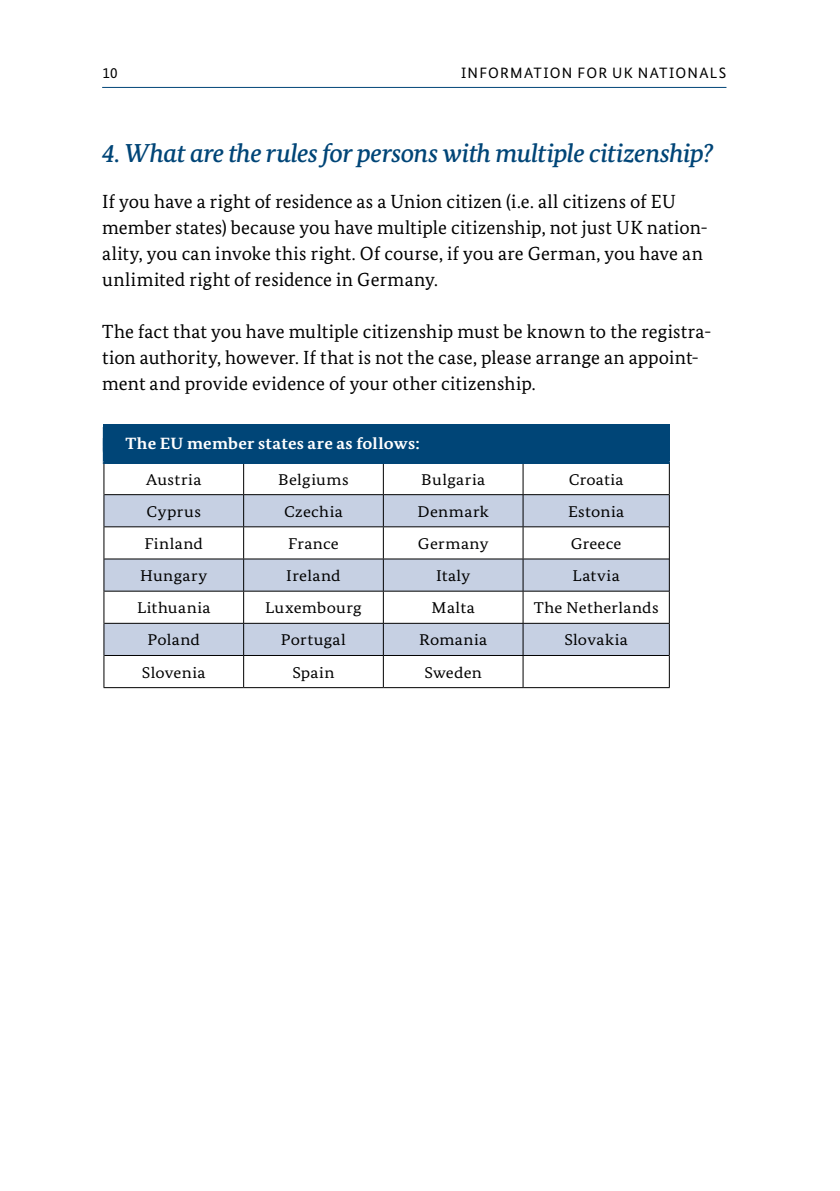
<style>
.page{position:relative;width:840px;height:1191px;background:#fff}
.page>*{position:absolute;margin:0;border:0;box-sizing:border-box;transform-origin:0 0}
.t1{font:italic 500 26px "Bundes Serif";letter-spacing:-.02em;color:#004577}
.t2{font:19px/26px "Bundes Serif";letter-spacing:.005em;color:#000}
.t3{font:700 16.4px "Bundes Serif";letter-spacing:.015em;color:#fff;scale:1.09 1}
.t4{font:15.6px "Bundes Serif";letter-spacing:.02em;color:#000;scale:1.09 1}
.t5{font:15px "Bundes Sans";letter-spacing:.08em;color:#000}
</style>
<div class="page">
<hr style="left:102px;top:87px;width:624px;height:1px;background:#004577">
<svg style="left:104px;top:463px;width:564px;height:224px"></svg>
<svg style="left:104px;top:495px;width:564px;height:160px;fill:#c6d0e3"></svg>
<hr style="left:104px;top:494px;width:139px;height:1px;background:#000">
<hr style="left:243px;top:494px;width:140px;height:1px;background:#000">
<hr style="left:383px;top:494px;width:139px;height:1px;background:#000">
<hr style="left:522px;top:494px;width:146px;height:1px;background:#000">
<hr style="left:104px;top:526px;width:139px;height:1px;background:#000">
<hr style="left:383px;top:526px;width:139px;height:1px;background:#000">
<hr style="left:522px;top:526px;width:146px;height:1px;background:#000">
<hr style="left:104px;top:558px;width:139px;height:1px;background:#000">
<hr style="left:383px;top:558px;width:139px;height:1px;background:#000">
<hr style="left:522px;top:558px;width:146px;height:1px;background:#000">
<hr style="left:104px;top:591px;width:139px;height:1px;background:#000">
<hr style="left:243px;top:591px;width:140px;height:1px;background:#000">
<hr style="left:383px;top:591px;width:139px;height:1px;background:#000">
<hr style="left:522px;top:591px;width:146px;height:1px;background:#000">
<hr style="left:104px;top:623px;width:139px;height:1px;background:#000">
<hr style="left:243px;top:623px;width:140px;height:1px;background:#000">
<hr style="left:383px;top:623px;width:139px;height:1px;background:#000">
<hr style="left:522px;top:623px;width:146px;height:1px;background:#000">
<hr style="left:104px;top:655px;width:139px;height:1px;background:#000">
<hr style="left:383px;top:655px;width:139px;height:1px;background:#000">
<hr style="left:522px;top:655px;width:146px;height:1px;background:#000">
<hr style="left:103px;top:687px;width:140px;height:1px;background:#000">
<hr style="left:383px;top:687px;width:139px;height:1px;background:#000">
<hr style="left:522px;top:687px;width:147px;height:1px;background:#000">
<hr style="left:103px;top:463px;width:1px;height:31px;background:#000">
<hr style="left:243px;top:463px;width:1px;height:31px;background:#000">
<hr style="left:383px;top:463px;width:1px;height:31px;background:#000">
<hr style="left:522px;top:463px;width:1px;height:31px;background:#000">
<hr style="left:668px;top:463px;width:1px;height:31px;background:#000">
<hr style="left:103px;top:494px;width:1px;height:33px;background:#000">
<hr style="left:243px;top:495px;width:1px;height:31px;background:#000">
<hr style="left:383px;top:495px;width:1px;height:31px;background:#000">
<hr style="left:522px;top:495px;width:1px;height:31px;background:#000">
<hr style="left:668px;top:494px;width:1px;height:33px;background:#000">
<hr style="left:103px;top:527px;width:1px;height:32px;background:#000">
<hr style="left:522px;top:527px;width:1px;height:31px;background:#000">
<hr style="left:668px;top:527px;width:1px;height:32px;background:#000">
<hr style="left:103px;top:559px;width:1px;height:32px;background:#000">
<hr style="left:243px;top:559px;width:1px;height:32px;background:#000">
<hr style="left:383px;top:559px;width:1px;height:32px;background:#000">
<hr style="left:522px;top:559px;width:1px;height:32px;background:#000">
<hr style="left:668px;top:559px;width:1px;height:32px;background:#000">
<hr style="left:103px;top:591px;width:1px;height:32px;background:#000">
<hr style="left:243px;top:591px;width:1px;height:32px;background:#000">
<hr style="left:383px;top:591px;width:1px;height:32px;background:#000">
<hr style="left:522px;top:591px;width:1px;height:32px;background:#000">
<hr style="left:668px;top:591px;width:1px;height:32px;background:#000">
<hr style="left:103px;top:623px;width:1px;height:32px;background:#000">
<hr style="left:243px;top:623px;width:1px;height:32px;background:#000">
<hr style="left:383px;top:623px;width:1px;height:32px;background:#000">
<hr style="left:522px;top:623px;width:1px;height:32px;background:#000">
<hr style="left:668px;top:623px;width:1px;height:32px;background:#000">
<hr style="left:103px;top:655px;width:1px;height:32px;background:#000">
<hr style="left:522px;top:656px;width:1px;height:31px;background:#000">
<hr style="left:668px;top:655px;width:1px;height:32px;background:#000">
<hr style="left:243px;top:526px;width:140px;height:1px;background:#000">
<hr style="left:243px;top:558px;width:140px;height:1px;background:#000">
<hr style="left:243px;top:527px;width:1px;height:31px;background:#000">
<hr style="left:383px;top:527px;width:1px;height:31px;background:#000">
<hr style="left:243px;top:655px;width:140px;height:1px;background:#000">
<hr style="left:243px;top:687px;width:140px;height:1px;background:#000">
<hr style="left:243px;top:656px;width:1px;height:31px;background:#000">
<hr style="left:383px;top:656px;width:1px;height:31px;background:#000">
<div style="left:103px;top:427px;width:566px;height:36px;background:#004577"></div>
<div style="left:103px;top:425px;width:566px;height:36px;background:#004577"></div>
<p class="t5" style="left:102px;top:64px;width:17px">10</p>
<p class="t5" style="left:461px;top:64px;width:266px">INFORMATION FOR UK NATIONALS</p>
<h2 class="t1" style="left:102px;top:137px;width:612px">4. What are the rules for persons with multiple citizenship?</h2>
<p class="t2" style="left:102px;top:188px;width:607px">If you have a right of residence as a Union citizen (i.e. all citizens of EU member states) because you have multiple citizenship, not just UK nation&shy;ality, you can invoke this right. Of course, if you are German, you have an unlimited right of residence in Germany.</p>
<p class="t2" style="left:102px;top:318px;width:610px">The fact that you have multiple citizenship must be known to the registra&shy;tion authority, however. If that is not the case, please arrange an appoint&shy;ment and provide evidence of your other citizenship.</p>
<p class="t3" style="left:125px;top:434px;width:271px">The EU member states are as follows:</p>
<p class="t4" style="left:146px;top:470px;width:52px">Austria</p>
<p class="t4" style="left:278px;top:470px;width:66px">Belgiums</p>
<p class="t4" style="left:421px;top:470px;width:60px">Bulgaria</p>
<p class="t4" style="left:568px;top:470px;width:52px">Croatia</p>
<p class="t4" style="left:147px;top:502px;width:51px">Cyprus</p>
<p class="t4" style="left:284px;top:502px;width:55px">Czechia</p>
<p class="t4" style="left:417px;top:502px;width:67px">Denmark</p>
<p class="t4" style="left:568px;top:502px;width:53px">Estonia</p>
<p class="t4" style="left:144px;top:534px;width:55px">Finland</p>
<p class="t4" style="left:288px;top:534px;width:48px">France</p>
<p class="t4" style="left:417px;top:534px;width:66px">Germany</p>
<p class="t4" style="left:570px;top:534px;width:48px">Greece</p>
<p class="t4" style="left:140px;top:566px;width:63px">Hungary</p>
<p class="t4" style="left:286px;top:566px;width:51px">Ireland</p>
<p class="t4" style="left:436px;top:566px;width:33px">Italy</p>
<p class="t4" style="left:572px;top:566px;width:45px">Latvia</p>
<p class="t4" style="left:137px;top:598px;width:69px">Lithuania</p>
<p class="t4" style="left:265px;top:598px;width:90px">Luxembourg</p>
<p class="t4" style="left:431px;top:598px;width:41px">Malta</p>
<p class="t4" style="left:533px;top:598px;width:116px">The Netherlands</p>
<p class="t4" style="left:147px;top:630px;width:50px">Poland</p>
<p class="t4" style="left:281px;top:630px;width:61px">Portugal</p>
<p class="t4" style="left:419px;top:630px;width:64px">Romania</p>
<p class="t4" style="left:564px;top:630px;width:60px">Slovakia</p>
<p class="t4" style="left:142px;top:663px;width:60px">Slovenia</p>
<p class="t4" style="left:292px;top:663px;width:40px">Spain</p>
<p class="t4" style="left:424px;top:663px;width:54px">Sweden</p>
</div>
